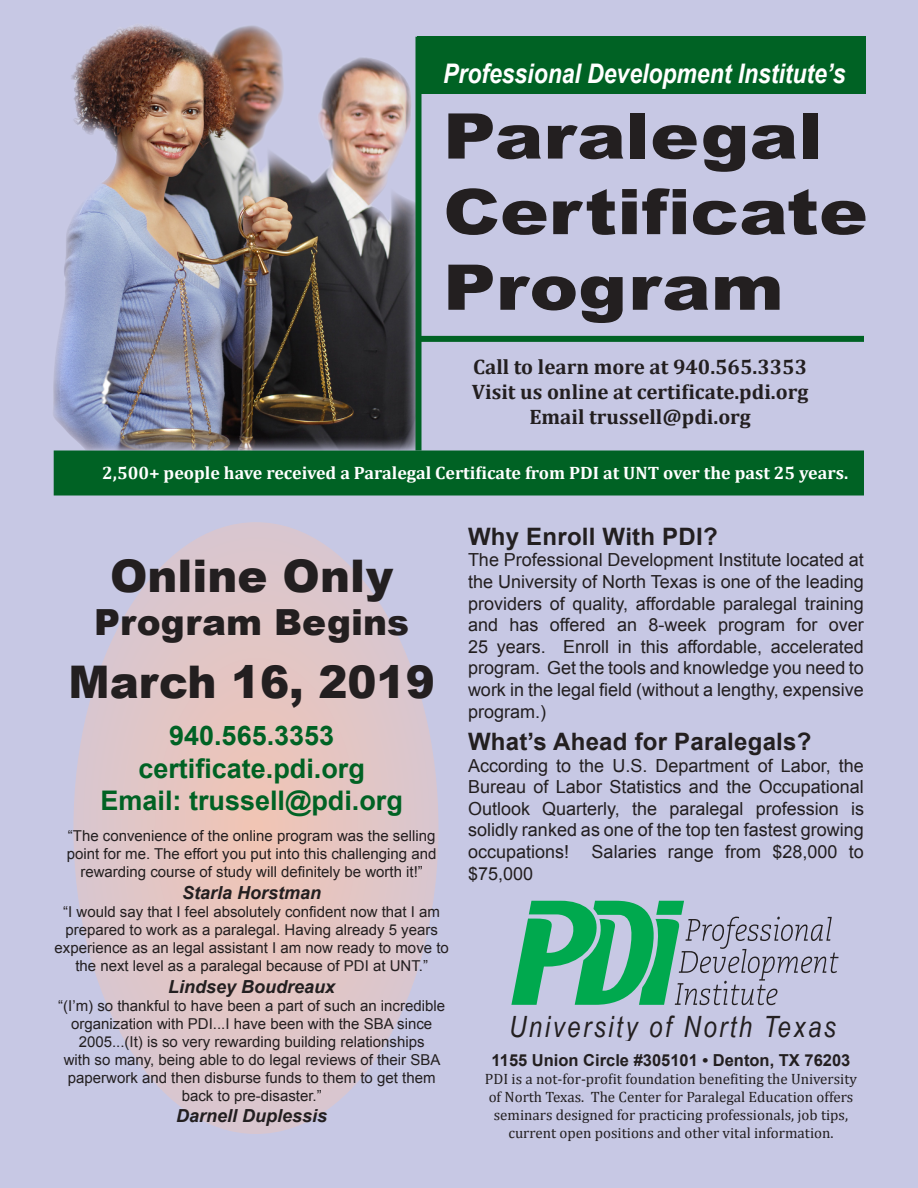
<style>
.page{position:relative;width:918px;height:1188px;background:#c7c8e4}
.page>*{position:absolute;margin:0;border:0;box-sizing:border-box;transform-origin:0 0}
.t1{font:900 63px "Arial";color:#231f20;scale:1.16 1}
.t2{font:900 45px "Arial";color:#231f20}
.t3{font:900 36px "Arial";color:#231f20}
.t4{font:italic 29.4px "Arial Narrow";letter-spacing:.085em;color:#231f20}
.t5{font:700 27px "Arial";color:#006224}
.t6{font:italic 700 27px "Arial";color:#fff;scale:.85 1}
.t7{font:700 24px "Arial";letter-spacing:.01em;color:#231f20}
.t8{font:700 21px "Cambria";color:#231f20}
.t9{font:18px/21.6px "Arial";color:#231f20;text-align:justify}
.t10{font:700 18px "Cambria";color:#fff}
.t11{font:italic 700 18px "Arial";color:#231f20}
.t12{font:700 16.5px "Arial";color:#231f20}
.t13{font:15px/18px "Arial";color:#231f20;text-align:center}
.t14{font:15px/18px "Cambria";color:#231f20;text-align:center}
</style>
<div class="page">
<div style="left:54px;top:451px;width:810px;height:45px;background:#006224"></div>
<div style="left:418px;top:336px;width:446px;height:6px;background:#006224"></div>
<img style="left:53px;top:25px;width:365px;height:426px">
<div style="left:416px;top:37px;width:6px;height:414px;background:#006224"></div>
<div style="left:417px;top:37px;width:449px;height:57px;background:#006224"></div>
<svg style="left:73px;top:522px;width:365px;height:612px;background:#e0c5c6"></svg>
<svg style="left:511px;top:901px;width:328px;height:104px"></svg>
<p class="t6" style="left:443px;top:55px;width:475px">Professional Development Institute’s</p>
<p class="t1" style="left:443px;top:90px;width:329px">Paralegal</p>
<p class="t1" style="left:443px;top:166px;width:368px">Certificate</p>
<p class="t1" style="left:443px;top:242px;width:295px">Program</p>
<p class="t8" style="left:473px;top:352px;width:336px">Call to learn more at 940.565.3353</p>
<p class="t8" style="left:472px;top:377px;width:338px">Visit us online at certificate.pdi.org</p>
<p class="t8" style="left:529px;top:402px;width:223px">Email trussell@pdi.org</p>
<p class="t10" style="left:102px;top:460px;width:747px">2,500+ people have received a Paralegal Certificate from PDI at UNT over the past 25 years.</p>
<p class="t2" style="left:110px;top:543px;width:285px">Online Only</p>
<p class="t3" style="left:94px;top:596px;width:316px">Program Begins</p>
<p class="t2" style="left:69px;top:649px;width:368px">March 16, 2019</p>
<p class="t5" style="left:169px;top:718px;width:167px">940.565.3353</p>
<p class="t5" style="left:138px;top:750px;width:228px">certificate.pdi.org</p>
<p class="t5" style="left:101px;top:783px;width:304px">Email: trussell@pdi.org</p>
<p class="t13" style="left:67px;top:827px;width:371px">“The convenience of the online program was the selling point for me. The effort you put into this challenging and rewarding course of study will definitely be worth it!”</p>
<p class="t11" style="left:182px;top:881px;width:141px">Starla Horstman</p>
<p class="t13" style="left:55px;top:903px;width:396px">“I would say that I feel absolutely confident now that I am prepared to work as a paralegal. Having already 5 years experience as an legal assistant I am now ready to move to the next level as a paralegal because of PDI at UNT.”</p>
<p class="t11" style="left:168px;top:974px;width:169px">Lindsey Boudreaux</p>
<p class="t13" style="left:58px;top:996px;width:388px">“(I’m) so thankful to have been a part of such an incredible organization with PDI...I have been with the SBA since 2005...(It) is so very rewarding building relationships<br>with so many, being able to do legal reviews of their SBA paperwork and then disburse funds to them to get them back to pre-disaster.”</p>
<p class="t11" style="left:176px;top:1104px;width:153px">Darnell Duplessis</p>
<p class="t7" style="left:468px;top:520px;width:251px">Why Enroll With PDI?</p>
<p class="t9" style="left:468px;top:549px;width:397px">The Professional Development Institute located at the University of North Texas is one of the leading providers of quality, affordable paralegal training and has offered an 8-week program for over 25 years. Enroll in this affordable, accelerated program. Get the tools and knowledge you need to work in the legal field (without a lengthy, expensive program.)</p>
<p class="t7" style="left:468px;top:726px;width:345px">What’s Ahead for Paralegals?</p>
<p class="t9" style="left:468px;top:755px;width:398px">According to the U.S. Department of Labor, the Bureau of Labor Statistics and the Occupational Outlook Quarterly, the paralegal profession is solidly ranked as one of the top ten fastest growing occupations!</p>
<p class="t9" style="left:592px;top:841px;width:274px">Salaries range from $28,000 to</p>
<p class="t9" style="left:468px;top:863px;width:67px">$75,000</p>
<p class="t4" style="left:509px;top:1006px;width:328px">University of North Texas</p>
<p class="t12" style="left:492px;top:1049px;width:360px">1155 Union Circle #305101 • Denton, TX 76203</p>
<p class="t14" style="left:485px;top:1069px;width:374px">PDI is a not-for-profit foundation benefiting the University of North Texas. The Center for Paralegal Education offers seminars designed for practicing professionals, job tips, current open positions and other vital information.</p>
</div>
